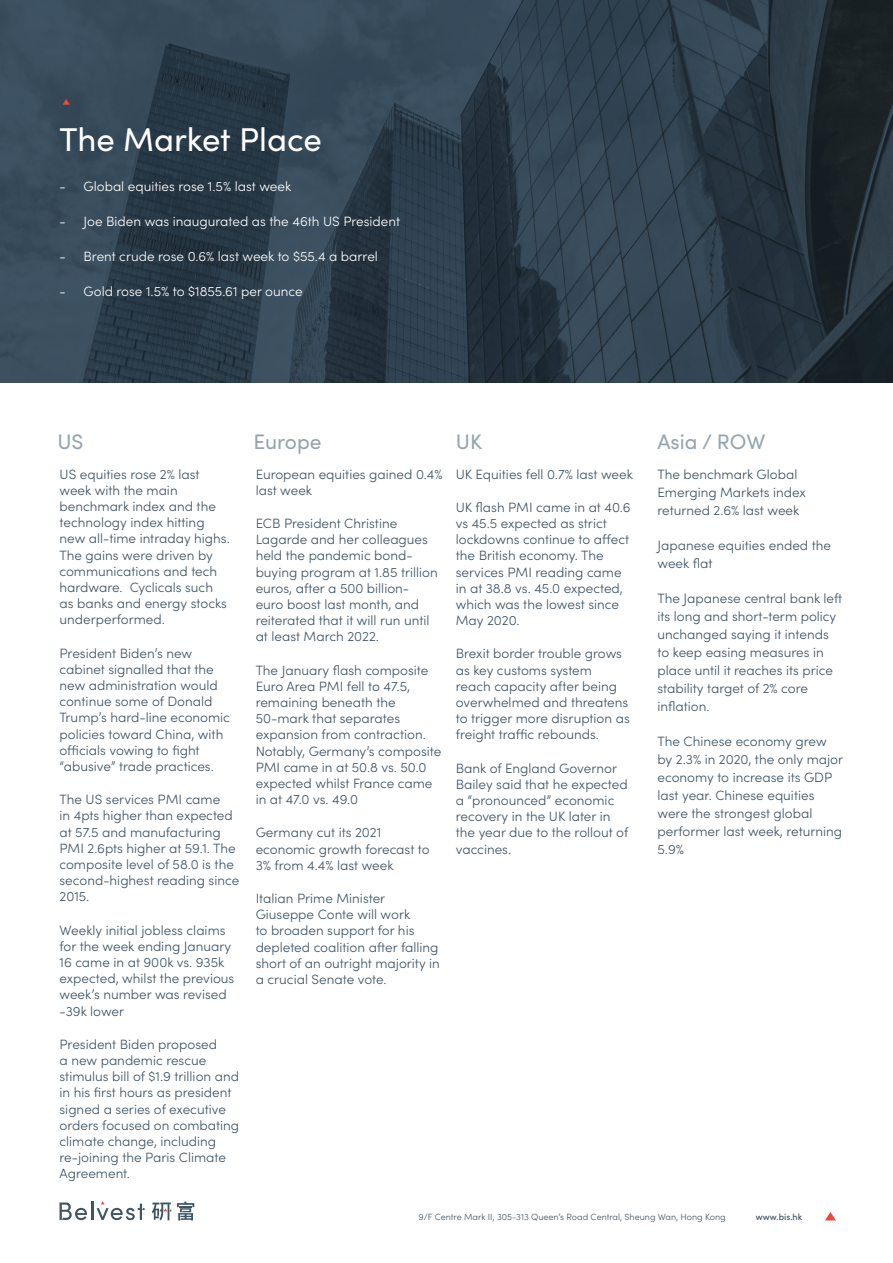
<style>
.page{position:relative;width:893px;height:1263px;background:#fff}
.page>*{position:absolute;margin:0;border:0;box-sizing:border-box;transform-origin:0 0}
.t1{font:33px "Sofia Pro";color:#fff}
.t2{font:21px "Sofia Pro";color:#95a4ae}
.t3{font:300 13.5px/16.2px "Sofia Pro";color:#3f5465}
.t4{font:300 13.5px "Sofia Pro";color:#fff}
.t5{font:300 9px "Sofia Pro";color:#3f5465}
.t6{font:500 9px "Sofia Pro";color:#3f5465}
</style>
<div class="page">
<svg style="left:825px;top:1212px;width:11px;height:8px"></svg>
<svg style="left:177px;top:1201px;width:17px;height:19px"></svg>
<svg style="left:152px;top:1202px;width:19px;height:18px"></svg>
<svg style="left:60px;top:1201px;width:85px;height:19px"></svg>
<svg style="left:0;top:0;width:893px;height:383px;background:#2d3e4b"></svg>
<svg style="left:63px;top:99px;width:7px;height:6px"></svg>
<p class="t1" style="left:60px;top:116px;width:264px">The Market Place</p>
<p class="t4" style="left:60px;top:177px;width:233px">- Global equities rose 1.5% last week</p>
<p class="t4" style="left:60px;top:212px;width:342px">- Joe Biden was inaugurated as the 46th US President</p>
<p class="t4" style="left:60px;top:247px;width:320px">- Brent crude rose 0.6% last week to $55.4 a barrel</p>
<p class="t4" style="left:60px;top:282px;width:245px">- Gold rose 1.5% to $1855.61 per ounce</p>
<p class="t2" style="left:57px;top:426px;width:28px">US</p>
<p class="t2" style="left:254px;top:426px;width:70px">Europe</p>
<p class="t2" style="left:456px;top:426px;width:28px">UK</p>
<p class="t2" style="left:657px;top:426px;width:109px">Asia / ROW</p>
<p class="t3" style="left:60px;top:465px;width:172px">US equities rose 2% last week with the main benchmark index and the technology index hitting new all-time intraday highs.<br>The gains were driven by communications and tech hardware. Cyclicals such as banks and energy stocks underperformed.</p>
<p class="t3" style="left:60px;top:644px;width:172px">President Biden’s new cabinet signalled that the new administration would continue some of Donald<br>Trump’s hard-line economic policies toward China, with officials vowing to fight “abusive” trade practices.</p>
<p class="t3" style="left:60px;top:791px;width:181px">The US services PMI came<br>in 4pts higher than expected at 57.5 and manufacturing<br>PMI 2.6pts higher at 59.1. The composite level of 58.0 is the second-highest reading since<br>2015.</p>
<p class="t3" style="left:60px;top:921px;width:176px">Weekly initial jobless claims for the week ending January<br>16 came in at 900k vs. 935k expected, whilst the previous week’s number was revised -39k lower</p>
<p class="t3" style="left:60px;top:1035px;width:181px">President Biden proposed<br>a new pandemic rescue stimulus bill of $1.9 trillion and in his first hours as president signed a series of executive orders focused on combating climate change, including re-joining the Paris Climate<br>Agreement.</p>
<p class="t3" style="left:256px;top:465px;width:189px">European equities gained 0.4% last week</p>
<p class="t3" style="left:256px;top:514px;width:184px">ECB President Christine<br>Lagarde and her colleagues held the pandemic bond&shy;buying program at 1.85 trillion euros, after a 500 billion&shy;euro boost last month, and reiterated that it will run until at least March 2022.</p>
<p class="t3" style="left:256px;top:661px;width:187px">The January flash composite<br>Euro Area PMI fell to 47.5, remaining beneath the<br>50-mark that separates expansion from contraction.<br>Notably, Germany’s composite<br>PMI came in at 50.8 vs. 50.0 expected whilst France came in at 47.0 vs. 49.0</p>
<p class="t3" style="left:256px;top:824px;width:175px">Germany cut its 2021 economic growth forecast to<br>3% from 4.4% last week</p>
<p class="t3" style="left:256px;top:889px;width:186px">Italian Prime Minister<br>Giuseppe Conte will work<br>to broaden support for his depleted coalition after falling short of an outright majority in a crucial Senate vote.</p>
<p class="t3" style="left:456px;top:465px;width:179px">UK Equities fell 0.7% last week</p>
<p class="t3" style="left:456px;top:498px;width:176px">UK flash PMI came in at 40.6 vs 45.5 expected as strict lockdowns continue to affect the British economy. The services PMI reading came in at 38.8 vs. 45.0 expected, which was the lowest since<br>May 2020.</p>
<p class="t3" style="left:456px;top:645px;width:176px">Brexit border trouble grows as key customs system reach capacity after being overwhelmed and threatens to trigger more disruption as freight traffic rebounds.</p>
<p class="t3" style="left:456px;top:759px;width:174px">Bank of England Governor<br>Bailey said that he expected a “pronounced” economic recovery in the UK later in the year due to the rollout of vaccines.</p>
<p class="t3" style="left:657px;top:464px;width:150px;line-height:18px">The benchmark Global<br>Emerging Markets index returned 2.6% last week</p>
<p class="t3" style="left:657px;top:535px;width:175px;line-height:18px">Japanese equities ended the week flat</p>
<p class="t3" style="left:657px;top:588px;width:186px;line-height:18px">The Japanese central bank left its long and short-term policy unchanged saying it intends to keep easing measures in place until it reaches its price stability target of 2% core inflation.</p>
<p class="t3" style="left:657px;top:731px;width:187px;line-height:18px">The Chinese economy grew by 2.3% in 2020, the only major economy to increase its GDP last year. Chinese equities were the strongest global performer last week, returning<br>5.9%</p>
<p class="t5" style="left:418px;top:1211px;width:309px">9/F Centre Mark II, 305-313 Queen’s Road Central, Sheung Wan, Hong Kong</p>
<p class="t6" style="left:756px;top:1210px;width:48px">www.bis.hk</p>
</div>
